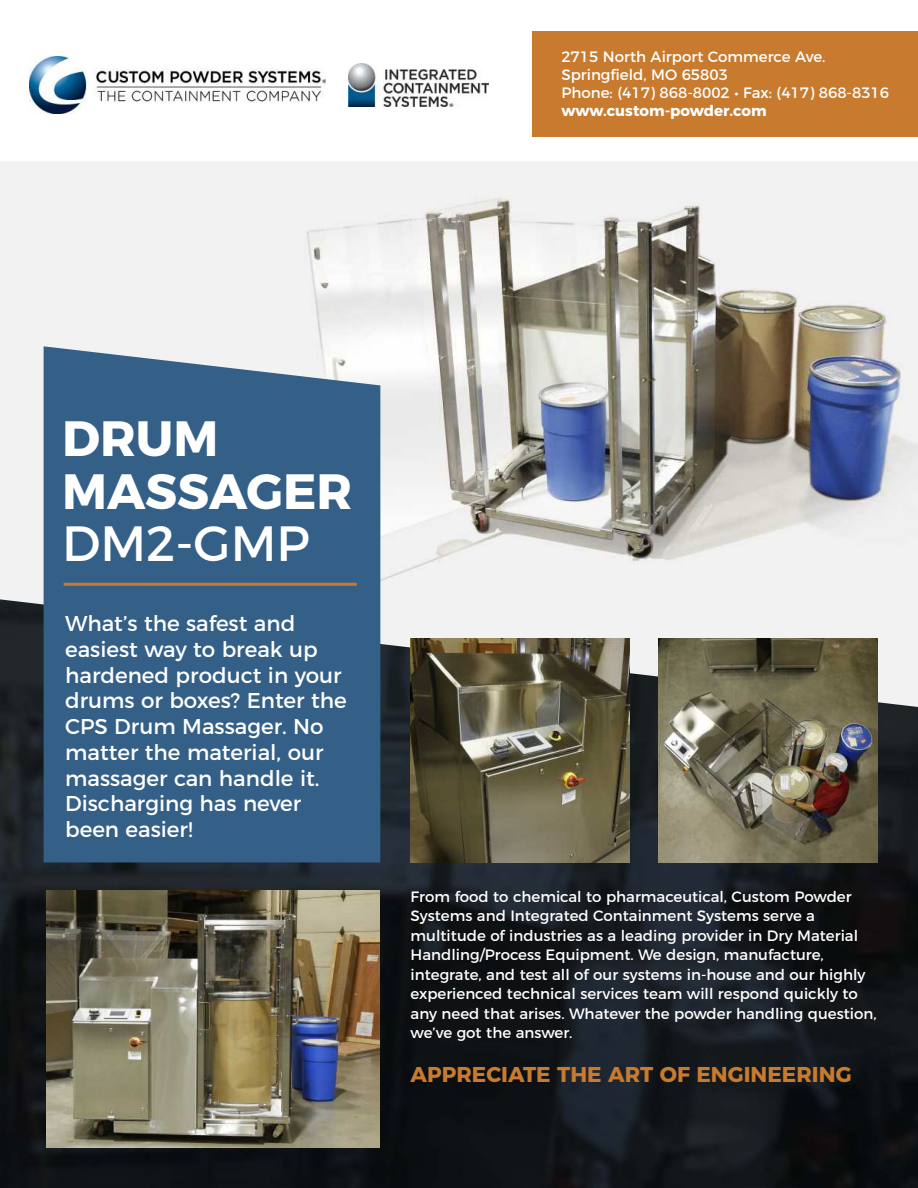
<style>
.page{position:relative;width:918px;height:1188px;background:#fff}
.page>*{position:absolute;margin:0;border:0;box-sizing:border-box;transform-origin:0 0}
.t1{font:700 49.5px/52.5px "Montserrat";color:#fff}
.t2{font:49.5px "Montserrat";color:#fff}
.t3{font:21.45px/25.8px "Montserrat";color:#fff}
.t4{font:700 21.45px "Montserrat";color:#c87b2e}
.t5{font:15px/19.5px "Montserrat";color:#fff}
.t6{font:700 15px "Montserrat";color:#fff}
</style>
<div class="page">
<img style="left:0;top:707px;width:918px;height:481px">
<div style="left:533px;top:31px;width:385px;height:106px;background:#c87b2e"></div>
<img style="left:47px;top:891px;width:333px;height:257px">
<img style="left:0;top:162px;width:918px;height:545px">
<img style="left:411px;top:639px;width:219px;height:223px">
<img style="left:658px;top:639px;width:219px;height:223px">
<div style="left:44px;top:346px;width:336px;height:516px;background:#345f87"></div>
<hr style="left:64px;top:583px;width:293px;height:3px;background:#c87b2e">
<img style="left:30px;top:57px;width:295px;height:56px">
<img style="left:349px;top:64px;width:139px;height:42px">
<p class="t5" style="left:561px;top:49px;width:329px;line-height:18px">2715 North Airport Commerce Ave.<br>Springfield, MO 65803<br>Phone: (417) 868-8002 • Fax: (417) 868-8316</p>
<p class="t6" style="left:561px;top:104px;width:207px">www.custom-powder.com</p>
<h1 class="t1" style="left:62px;top:415px;width:292px">DRUM<br>MASSAGER</h1>
<h1 class="t2" style="left:62px;top:521px;width:249px">DM2-GMP</h1>
<h2 class="t3" style="left:65px;top:612px;width:283px">What’s the safest and easiest way to break up hardened product in your drums or boxes? Enter the<br>CPS Drum Massager. No matter the material, our massager can handle it.<br>Discharging has never been easier!</h2>
<p class="t5" style="left:411px;top:887px;width:467px">From food to chemical to pharmaceutical, Custom Powder Systems and Integrated Containment Systems serve a multitude of industries as a leading provider in Dry Material Handling/Process Equipment. We design, manufacture, integrate, and test all of our systems in-house and our highly experienced technical services team will respond quickly to any need that arises. Whatever the powder handling question, we’ve got the answer.</p>
<h2 class="t4" style="left:411px;top:1065px;width:442px">APPRECIATE THE ART OF ENGINEERING</h2>
</div>
